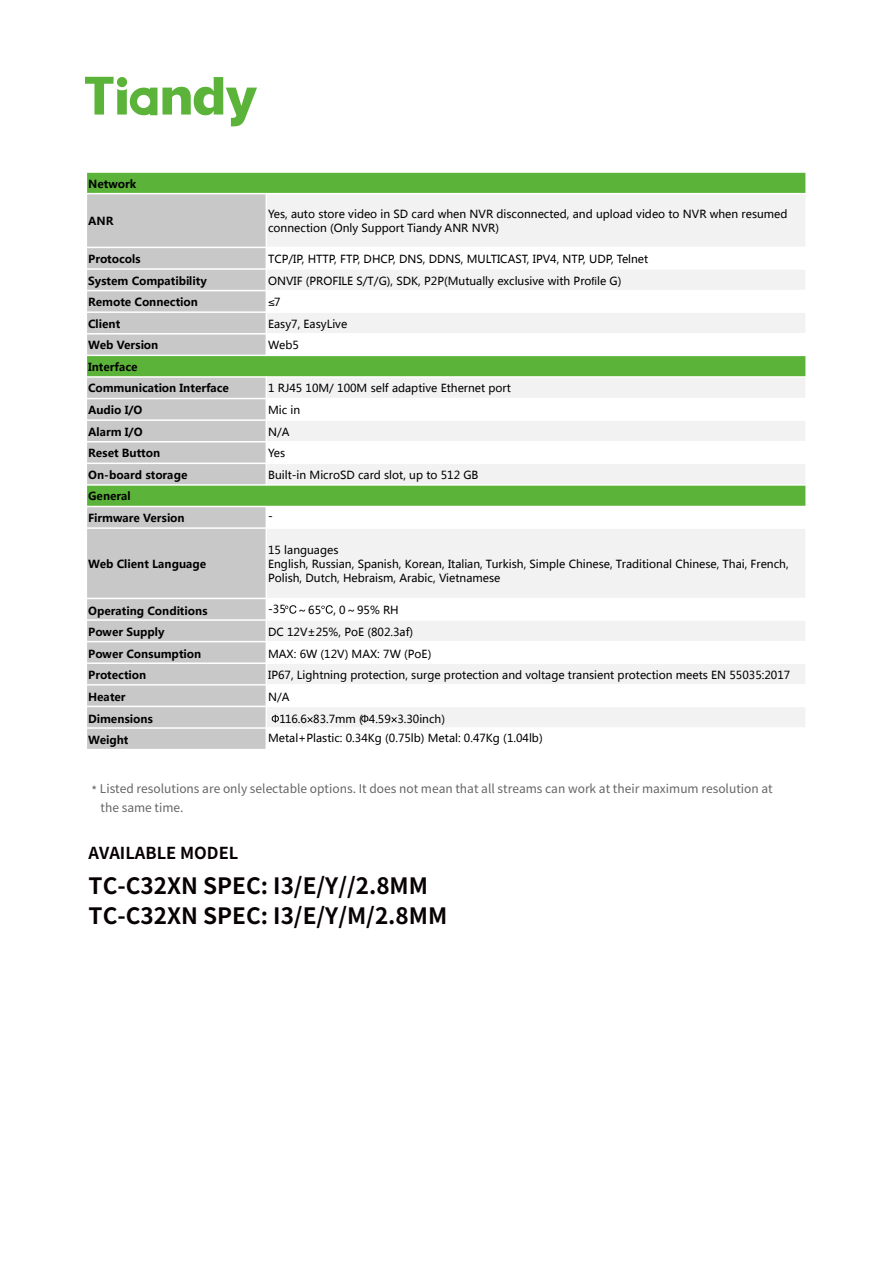
<style>
.page{position:relative;width:893px;height:1263px;background:#fff}
.page>*{position:absolute;margin:0;border:0;box-sizing:border-box;transform-origin:0 0}
.t1{font:700 22.5px/30px "Source Han Sans CN";color:#070102}
.t2{font:700 16.5px "Source Han Sans CN";color:#070102}
.t3{font:12px/18.6px "Source Han Sans CN";color:#646464}
.t4{font:10.95px/14.4px "Microsoft Ya Hei";color:#000}
.t5{font:700 10.95px/21.6px "Microsoft Ya Hei";color:#000}
.s1{font-family:"Helvetica"}
</style>
<div class="page">
<svg style="left:85px;top:77px;width:172px;height:49px"></svg>
<div style="left:86px;top:172px;width:720px;height:22px;background:#5bb439"></div>
<div style="left:86px;top:194px;width:180px;height:53px;background:#c8c8c8"></div>
<div style="left:266px;top:194px;width:540px;height:53px;background:#f2f2f2"></div>
<div style="left:86px;top:247px;width:180px;height:22px;background:#c8c8c8"></div>
<div style="left:86px;top:269px;width:180px;height:22px;background:#c8c8c8"></div>
<div style="left:266px;top:269px;width:540px;height:22px;background:#f2f2f2"></div>
<div style="left:86px;top:291px;width:180px;height:21px;background:#c8c8c8"></div>
<div style="left:86px;top:312px;width:180px;height:22px;background:#c8c8c8"></div>
<div style="left:266px;top:312px;width:540px;height:22px;background:#f2f2f2"></div>
<div style="left:86px;top:334px;width:180px;height:21px;background:#c8c8c8"></div>
<div style="left:86px;top:355px;width:720px;height:22px;background:#5bb439"></div>
<div style="left:86px;top:377px;width:180px;height:22px;background:#c8c8c8"></div>
<div style="left:266px;top:377px;width:540px;height:22px;background:#f2f2f2"></div>
<div style="left:86px;top:399px;width:180px;height:21px;background:#c8c8c8"></div>
<div style="left:86px;top:420px;width:180px;height:22px;background:#c8c8c8"></div>
<div style="left:266px;top:420px;width:540px;height:22px;background:#f2f2f2"></div>
<div style="left:86px;top:442px;width:180px;height:21px;background:#c8c8c8"></div>
<div style="left:86px;top:463px;width:180px;height:22px;background:#c8c8c8"></div>
<div style="left:266px;top:463px;width:540px;height:22px;background:#f2f2f2"></div>
<div style="left:86px;top:485px;width:720px;height:21px;background:#5bb439"></div>
<div style="left:86px;top:506px;width:180px;height:22px;background:#c8c8c8"></div>
<div style="left:86px;top:528px;width:180px;height:70px;background:#c8c8c8"></div>
<div style="left:266px;top:528px;width:540px;height:70px;background:#f2f2f2"></div>
<div style="left:86px;top:598px;width:180px;height:22px;background:#c8c8c8"></div>
<div style="left:86px;top:620px;width:180px;height:22px;background:#c8c8c8"></div>
<div style="left:266px;top:620px;width:540px;height:22px;background:#f2f2f2"></div>
<div style="left:86px;top:642px;width:180px;height:21px;background:#c8c8c8"></div>
<div style="left:86px;top:663px;width:180px;height:22px;background:#c8c8c8"></div>
<div style="left:266px;top:663px;width:540px;height:22px;background:#f2f2f2"></div>
<div style="left:86px;top:685px;width:180px;height:21px;background:#c8c8c8"></div>
<div style="left:86px;top:706px;width:180px;height:22px;background:#c8c8c8"></div>
<div style="left:266px;top:706px;width:540px;height:22px;background:#f2f2f2"></div>
<div style="left:86px;top:728px;width:180px;height:22px;background:#c8c8c8"></div>
<svg style="left:269px;top:300px;width:5px;height:6px"></svg>
<svg style="left:285px;top:605px;width:11px;height:9px"></svg>
<svg style="left:321px;top:605px;width:12px;height:9px"></svg>
<svg style="left:272px;top:715px;width:7px;height:8px"></svg>
<svg style="left:307px;top:717px;width:6px;height:5px"></svg>
<svg style="left:361px;top:715px;width:7px;height:8px"></svg>
<svg style="left:391px;top:717px;width:6px;height:5px"></svg>
<hr style="left:266px;top:193px;width:1px;height:163px;background:#fff">
<hr style="left:266px;top:376px;width:1px;height:109px;background:#fff">
<hr style="left:266px;top:506px;width:1px;height:244px;background:#fff">
<hr style="left:86px;top:193px;width:720px;height:1px;background:#fff">
<hr style="left:86px;top:247px;width:720px;height:1px;background:#fff">
<hr style="left:86px;top:268px;width:720px;height:2px;background:#fff">
<hr style="left:86px;top:290px;width:720px;height:1px;background:#fff">
<hr style="left:86px;top:311px;width:720px;height:2px;background:#fff">
<hr style="left:86px;top:333px;width:720px;height:1px;background:#fff">
<hr style="left:86px;top:355px;width:720px;height:1px;background:#fff">
<hr style="left:86px;top:376px;width:720px;height:2px;background:#fff">
<hr style="left:86px;top:398px;width:720px;height:1px;background:#fff">
<hr style="left:86px;top:419px;width:720px;height:2px;background:#fff">
<hr style="left:86px;top:441px;width:720px;height:1px;background:#fff">
<hr style="left:86px;top:463px;width:720px;height:1px;background:#fff">
<hr style="left:86px;top:484px;width:720px;height:2px;background:#fff">
<hr style="left:86px;top:506px;width:720px;height:1px;background:#fff">
<hr style="left:86px;top:527px;width:720px;height:2px;background:#fff">
<hr style="left:86px;top:598px;width:720px;height:1px;background:#fff">
<hr style="left:86px;top:619px;width:720px;height:2px;background:#fff">
<hr style="left:86px;top:641px;width:720px;height:1px;background:#fff">
<hr style="left:86px;top:662px;width:720px;height:2px;background:#fff">
<hr style="left:86px;top:684px;width:720px;height:2px;background:#fff">
<hr style="left:86px;top:706px;width:720px;height:1px;background:#fff">
<hr style="left:86px;top:727px;width:720px;height:2px;background:#fff">
<hr style="left:86px;top:172px;width:1px;height:578px;background:#fff">
<hr style="left:805px;top:172px;width:2px;height:578px;background:#fff">
<hr style="left:86px;top:171px;width:720px;height:2px;background:#fff">
<hr style="left:86px;top:749px;width:720px;height:1px;background:#fff">
<p class="t5" style="left:88px;top:173px;width:50px">Network</p>
<p class="t5" style="left:88px;top:210px;width:27px">ANR</p>
<p class="t4" style="left:268px;top:206px;width:521px">Yes, auto store video in SD card when NVR disconnected, and upload video to NVR when resumed connection (Only Support Tiandy ANR NVR)</p>
<p class="t5" style="left:88px;top:248px;width:54px">Protocols</p>
<p class="t4" style="left:268px;top:251px;width:382px">TCP/IP, HTTP, FTP, DHCP, DNS, DDNS, MULTICAST, IPV4, NTP, UDP, Telnet</p>
<p class="t5" style="left:88px;top:269px;width:120px">System Compatibility</p>
<p class="t4" style="left:268px;top:273px;width:355px">ONVIF (PROFILE S/T/G), SDK, P2P(Mutually exclusive with Pro<span class="s1">fi</span>le G)</p>
<p class="t5" style="left:88px;top:291px;width:111px">Remote Connection</p>
<p class="t4" style="left:274px;top:294px;width:8px">7</p>
<p class="t5" style="left:88px;top:313px;width:34px">Client</p>
<p class="t4" style="left:268px;top:316px;width:81px">Easy7, EasyLive</p>
<p class="t5" style="left:88px;top:334px;width:72px">Web Version</p>
<p class="t4" style="left:268px;top:337px;width:32px">Web5</p>
<p class="t5" style="left:88px;top:356px;width:142px">Interface<br>Communication Interface</p>
<p class="t4" style="left:268px;top:381px;width:244px">1 RJ45 10M/ 100M self adaptive Ethernet port</p>
<p class="t5" style="left:88px;top:399px;width:56px">Audio I/O</p>
<p class="t4" style="left:268px;top:402px;width:34px">Mic in</p>
<p class="t5" style="left:88px;top:420px;width:56px">Alarm I/O</p>
<p class="t4" style="left:268px;top:424px;width:23px">N/A</p>
<p class="t5" style="left:88px;top:442px;width:74px">Reset Button</p>
<p class="t4" style="left:268px;top:445px;width:19px">Yes</p>
<p class="t5" style="left:88px;top:464px;width:101px">On-board storage</p>
<p class="t4" style="left:268px;top:467px;width:212px">Built-in MicroSD card slot, up to 512 GB</p>
<p class="t5" style="left:88px;top:485px;width:98px">General<br>Firmware Version</p>
<p class="t4" style="left:268px;top:509px;width:6px">-</p>
<p class="t5" style="left:88px;top:553px;width:120px">Web Client Language</p>
<p class="t4" style="left:268px;top:542px;width:522px">15 languages<br>English, Russian, Spanish, Korean, Italian, Turkish, Simple Chinese, Traditional Chinese, Thai, French,<br>Polish, Dutch, Hebraism, Arabic, Vietnamese</p>
<p class="t5" style="left:88px;top:599px;width:121px">Operating Conditions</p>
<p class="t4" style="left:268px;top:602px;width:132px">-35 ～65 , 0～95% RH</p>
<p class="t5" style="left:88px;top:621px;width:78px">Power Supply</p>
<p class="t4" style="left:268px;top:625px;width:147px">DC 12V±25%, PoE (802.3af)</p>
<p class="t5" style="left:88px;top:643px;width:115px">Power Consumption</p>
<p class="t4" style="left:268px;top:646px;width:165px">MAX: 6W (12V) MAX: 7W (PoE)</p>
<p class="t5" style="left:88px;top:664px;width:60px">Protection</p>
<p class="t4" style="left:268px;top:668px;width:524px">IP67, Lightning protection, surge protection and voltage transient protection meets EN 55035:2017</p>
<p class="t5" style="left:88px;top:686px;width:39px">Heater</p>
<p class="t4" style="left:268px;top:689px;width:23px">N/A</p>
<p class="t5" style="left:88px;top:707px;width:66px">Dimensions</p>
<p class="t4" style="left:279px;top:711px;width:167px">116.6 83.7mm ( 4.59 3.30inch)</p>
<p class="t5" style="left:88px;top:729px;width:42px">Weight</p>
<p class="t4" style="left:268px;top:731px;width:276px">Metal+Plastic: 0.34Kg (0.75lb) Metal: 0.47Kg (1.04lb)</p>
<p class="t3" style="left:101px;top:779px;width:674px;text-indent:-9px">* Listed resolutions are only selectable options. It does not mean that all streams can work at their maximum resolution at the same time.</p>
<h2 class="t2" style="left:89px;top:844px;width:151px">AVAILABLE MODEL</h2>
<h1 class="t1" style="left:89px;top:871px;width:360px">TC-C32XN SPEC: I3/E/Y//2.8MM<br>TC-C32XN SPEC: I3/E/Y/M/2.8MM</h1>
</div>
